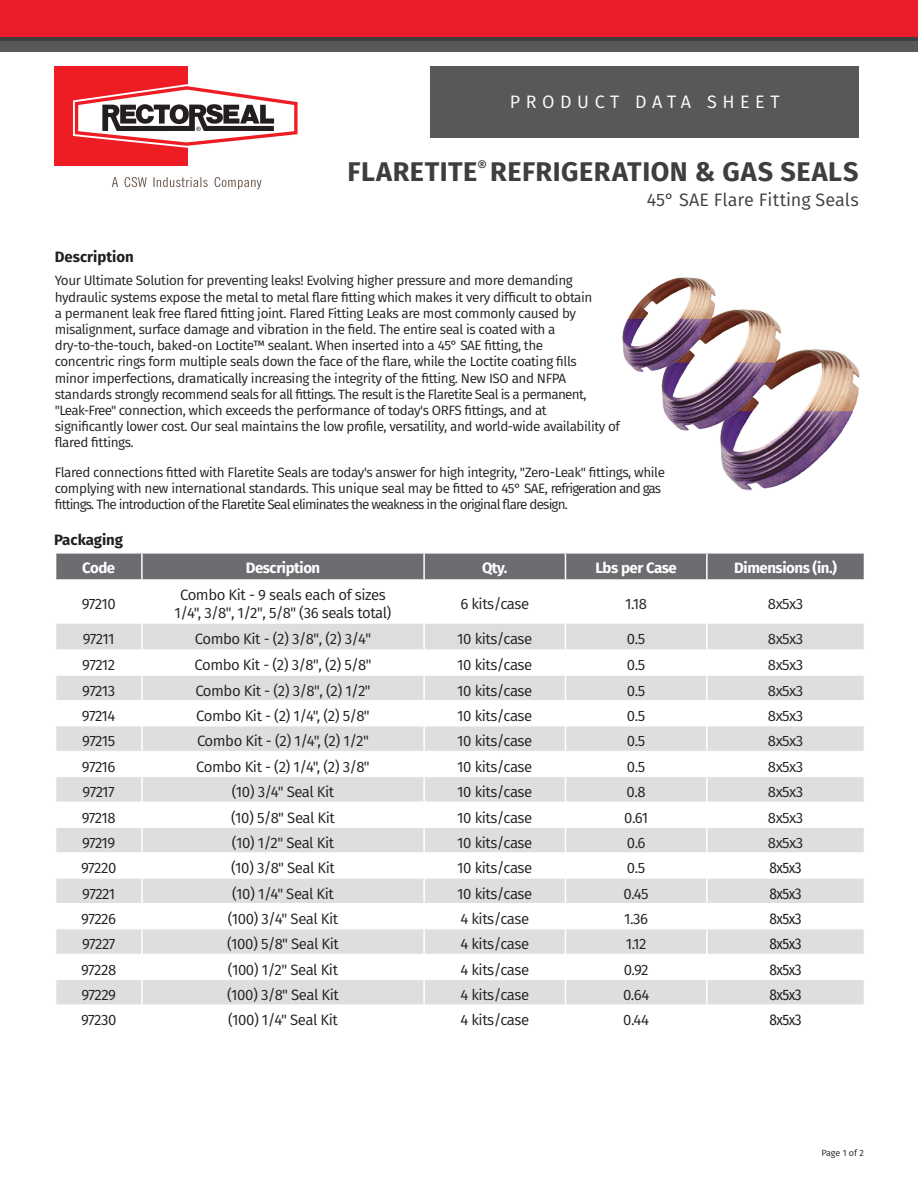
<style>
.page{position:relative;width:918px;height:1188px;background:#fff}
.page>*{position:absolute;margin:0;border:0;box-sizing:border-box;transform-origin:0 0}
.t1{font:700 27px "Fira Sans";letter-spacing:.02em;color:#3e3e3f}
.t2{font:18px "Fira Sans";color:#3e3e3f}
.t3{font:18px "Fira Sans";letter-spacing:.31em;color:#fff}
.Table_Text{font:15px/18px "Fira Sans";letter-spacing:-.03em;color:#231f20;text-align:center}
.Table_heading1{font:700 15px "Fira Sans";letter-spacing:-.03em;color:#fff}
.Table_Text-2{font:15px "Fira Sans Condensed";letter-spacing:-.035em;color:#231f20}
.t4{font:700 15px "Fira Sans";color:#231f20}
.Body{font:13.5px/16.2px "Fira Sans";letter-spacing:-.03em;color:#231f20}
.Table_Text-3{font:9px "Fira Sans";letter-spacing:-.01em;color:#231f20}
.s1{font-family:"Fira Sans Condensed"}
</style>
<div class="page">
<div style="left:431px;top:66px;width:428px;height:71px;background:#57585a"></div>
<div style="left:0;top:40px;width:918px;height:12px;background:#57585a"></div>
<div style="left:0;top:0;width:918px;height:40px;background:#eb1c2b"></div>
<hr style="left:0;top:38px;width:918px;height:3px;background:#3e3e3f">
<div style="left:54px;top:66px;width:133px;height:100px;background:#ee1d23"></div>
<svg style="left:73px;top:84px;width:225px;height:64px"></svg>
<svg style="left:112px;top:177px;width:150px;height:12px"></svg>
<svg style="left:55px;top:553px;width:810px;height:27px;background:#747578"></svg>
<svg style="left:56px;top:623px;width:808px;height:382px"></svg>
<img style="left:846px;top:356px;width:14px;height:69px">
<img style="left:672px;top:313px;width:174px;height:178px">
<img style="left:622px;top:277px;width:144px;height:145px">
<h2 class="t3" style="left:510px;top:88px;width:271px">PRODUCT DATA SHEET</h2>
<h1 class="t1" style="left:348px;top:149px;width:513px">FLARETITE<sup>®</sup> REFRIGERATION &amp; GAS SEALS</h1>
<h2 class="t2" style="left:647px;top:186px;width:214px">45° SAE Flare Fitting Seals</h2>
<p class="t4" style="left:55px;top:245px;width:81px">Description</p>
<p class="Body" style="left:55px;top:272px;width:567px">Your Ultimate Solution for preventing leaks! Evolving higher pressure and more demanding hydraulic systems expose the metal to metal flare fitting which makes it very difficult to obtain<br>a permanent leak free flared fitting joint. Flared Fitting Leaks are most commonly caused by misalignment, surface damage and vibration in the field. The entire seal is coated with a dry-to-the-touch, baked-on Loctite™ sealant. When inserted into a 45° SAE fitting, the<br>concentric rings form multiple seals down the face of the flare, while the Loctite coating fills<br>minor imperfections, dramatically increasing the integrity of the fitting. New ISO and NFPA standards strongly recommend seals for all fittings. The result is the Flaretite Seal is a permanent, "Leak-Free" connection, which exceeds the performance of today's ORFS fittings, and at<br>significantly lower cost. Our seal maintains the low profile, versatility, and world-wide availability of flared fittings.</p>
<p class="Body" style="left:55px;top:464px;width:612px">Flared connections fitted with Flaretite Seals are today's answer for high integrity, "Zero-Leak" fittings, while complying with new international standards. This unique seal may be fitted to 45° SAE, refrigeration and gas fittings. The introduction of the Flaretite Seal eliminates the weakness in the original flare design.</p>
<p class="t4" style="left:54px;top:527px;width:71px">Packaging</p>
<p class="Table_heading1" style="left:82px;top:555px;width:35px">Code</p>
<p class="Table_heading1" style="left:246px;top:555px;width:76px">Description</p>
<p class="Table_heading1" style="left:482px;top:555px;width:27px">Qty.</p>
<p class="Table_heading1" style="left:596px;top:555px;width:83px">Lbs per Case</p>
<p class="Table_heading1" style="left:734px;top:555px;width:104px">Dimensions (in.)</p>
<p class="Table_Text" style="left:82px;top:595px;width:35px">97210</p>
<p class="Table_Text" style="left:175px;top:586px;width:218px">Combo Kit - 9 seals each of sizes<br>1/4", 3/8<span class="s1">"</span>, 1/2<span class="s1">"</span>, 5/8<span class="s1">"</span> (36 seals total)</p>
<p class="Table_Text" style="left:460px;top:595px;width:70px">6 kits/case</p>
<p class="Table_Text" style="left:625px;top:595px;width:23px">1.18</p>
<p class="Table_Text" style="left:768px;top:595px;width:37px">8x5x3</p>
<p class="Table_Text" style="left:83px;top:630px;width:33px">97211</p>
<p class="Table_Text" style="left:195px;top:630px;width:178px">Combo Kit - (2) 3/8<span class="s1">"</span>, (2) 3/4<span class="s1">"</span></p>
<p class="Table_Text" style="left:457px;top:630px;width:77px">10 kits/case</p>
<p class="Table_Text" style="left:627px;top:630px;width:20px">0.5</p>
<p class="Table_Text" style="left:768px;top:630px;width:37px">8x5x3</p>
<p class="Table_Text" style="left:82px;top:656px;width:34px">97212</p>
<p class="Table_Text" style="left:194px;top:656px;width:179px">Combo Kit - (2) 3/8<span class="s1">"</span>, (2) 5/8<span class="s1">"</span></p>
<p class="Table_Text" style="left:457px;top:656px;width:77px">10 kits/case</p>
<p class="Table_Text" style="left:627px;top:656px;width:20px">0.5</p>
<p class="Table_Text" style="left:768px;top:656px;width:37px">8x5x3</p>
<p class="Table_Text" style="left:82px;top:681px;width:35px">97213</p>
<p class="Table_Text" style="left:195px;top:681px;width:177px">Combo Kit - (2) 3/8<span class="s1">"</span>, (2) 1/2<span class="s1">"</span></p>
<p class="Table_Text" style="left:457px;top:681px;width:77px">10 kits/case</p>
<p class="Table_Text" style="left:627px;top:681px;width:20px">0.5</p>
<p class="Table_Text" style="left:768px;top:681px;width:37px">8x5x3</p>
<p class="Table_Text" style="left:82px;top:707px;width:35px">97214</p>
<p class="Table_Text" style="left:196px;top:707px;width:175px">Combo Kit - (2) 1/4", (2) 5/8"</p>
<p class="Table_Text" style="left:457px;top:707px;width:77px">10 kits/case</p>
<p class="Table_Text" style="left:627px;top:707px;width:20px">0.5</p>
<p class="Table_Text" style="left:768px;top:707px;width:37px">8x5x3</p>
<p class="Table_Text" style="left:82px;top:732px;width:35px">97215</p>
<p class="Table_Text" style="left:197px;top:732px;width:174px">Combo Kit - (2) 1/4", (2) 1/2"</p>
<p class="Table_Text" style="left:457px;top:732px;width:77px">10 kits/case</p>
<p class="Table_Text" style="left:627px;top:732px;width:20px">0.5</p>
<p class="Table_Text" style="left:768px;top:732px;width:37px">8x5x3</p>
<p class="Table_Text" style="left:82px;top:757px;width:35px">97216</p>
<p class="Table_Text" style="left:196px;top:757px;width:175px">Combo Kit - (2) 1/4", (2) 3/8"</p>
<p class="Table_Text" style="left:457px;top:757px;width:77px">10 kits/case</p>
<p class="Table_Text" style="left:627px;top:757px;width:20px">0.5</p>
<p class="Table_Text" style="left:768px;top:757px;width:37px">8x5x3</p>
<p class="Table_Text" style="left:83px;top:783px;width:34px">97217</p>
<p class="Table_Text" style="left:232px;top:783px;width:104px">(10) 3/4" Seal Kit</p>
<p class="Table_Text" style="left:457px;top:783px;width:77px">10 kits/case</p>
<p class="Table_Text" style="left:627px;top:783px;width:21px">0.8</p>
<p class="Table_Text" style="left:768px;top:783px;width:37px">8x5x3</p>
<p class="Table_Text" style="left:82px;top:808px;width:35px">97218</p>
<p class="Table_Text" style="left:231px;top:808px;width:105px">(10) 5/8" Seal Kit</p>
<p class="Table_Text" style="left:457px;top:808px;width:77px">10 kits/case</p>
<p class="Table_Text" style="left:624px;top:808px;width:25px">0.61</p>
<p class="Table_Text" style="left:768px;top:808px;width:37px">8x5x3</p>
<p class="Table_Text" style="left:82px;top:833px;width:35px">97219</p>
<p class="Table_Text" style="left:232px;top:833px;width:104px">(10) 1/2" Seal Kit</p>
<p class="Table_Text" style="left:457px;top:833px;width:77px">10 kits/case</p>
<p class="Table_Text" style="left:627px;top:833px;width:20px">0.6</p>
<p class="Table_Text" style="left:768px;top:833px;width:37px">8x5x3</p>
<p class="Table_Text" style="left:81px;top:859px;width:37px">97220</p>
<p class="Table_Text" style="left:231px;top:859px;width:105px">(10) 3/8" Seal Kit</p>
<p class="Table_Text" style="left:457px;top:859px;width:77px">10 kits/case</p>
<p class="Table_Text" style="left:627px;top:859px;width:20px">0.5</p>
<p class="Table_Text-2" style="left:770px;top:857px;width:34px">8x5x3</p>
<p class="Table_Text" style="left:82px;top:884px;width:34px">97221</p>
<p class="Table_Text" style="left:232px;top:884px;width:103px">(10) 1/4" Seal Kit</p>
<p class="Table_Text" style="left:457px;top:884px;width:77px">10 kits/case</p>
<p class="Table_Text" style="left:624px;top:884px;width:27px">0.45</p>
<p class="Table_Text-2" style="left:770px;top:882px;width:34px">8x5x3</p>
<p class="Table_Text" style="left:81px;top:909px;width:36px">97226</p>
<p class="Table_Text" style="left:228px;top:909px;width:112px">(100) 3/4" Seal Kit</p>
<p class="Table_Text" style="left:460px;top:909px;width:70px">4 kits/case</p>
<p class="Table_Text" style="left:624px;top:909px;width:26px">1.36</p>
<p class="Table_Text-2" style="left:770px;top:907px;width:34px">8x5x3</p>
<p class="Table_Text" style="left:82px;top:935px;width:35px">97227</p>
<p class="Table_Text" style="left:227px;top:935px;width:113px">(100) 5/8" Seal Kit</p>
<p class="Table_Text" style="left:460px;top:935px;width:70px">4 kits/case</p>
<p class="Table_Text" style="left:626px;top:935px;width:22px">1.12</p>
<p class="Table_Text-2" style="left:770px;top:933px;width:34px">8x5x3</p>
<p class="Table_Text" style="left:81px;top:960px;width:37px">97228</p>
<p class="Table_Text" style="left:228px;top:960px;width:112px">(100) 1/2" Seal Kit</p>
<p class="Table_Text" style="left:460px;top:960px;width:70px">4 kits/case</p>
<p class="Table_Text" style="left:624px;top:960px;width:26px">0.92</p>
<p class="Table_Text-2" style="left:770px;top:958px;width:34px">8x5x3</p>
<p class="Table_Text" style="left:81px;top:986px;width:36px">97229</p>
<p class="Table_Text" style="left:227px;top:986px;width:113px">(100) 3/8" Seal Kit</p>
<p class="Table_Text" style="left:460px;top:986px;width:70px">4 kits/case</p>
<p class="Table_Text" style="left:623px;top:986px;width:28px">0.64</p>
<p class="Table_Text-2" style="left:770px;top:984px;width:34px">8x5x3</p>
<p class="Table_Text" style="left:81px;top:1011px;width:37px">97230</p>
<p class="Table_Text" style="left:228px;top:1011px;width:111px">(100) 1/4" Seal Kit</p>
<p class="Table_Text" style="left:460px;top:1011px;width:70px">4 kits/case</p>
<p class="Table_Text" style="left:623px;top:1011px;width:27px">0.44</p>
<p class="Table_Text-2" style="left:770px;top:1009px;width:34px">8x5x3</p>
<p class="Table_Text-3" style="left:821px;top:1146px;width:44px">Page 1 of 2</p>
</div>
